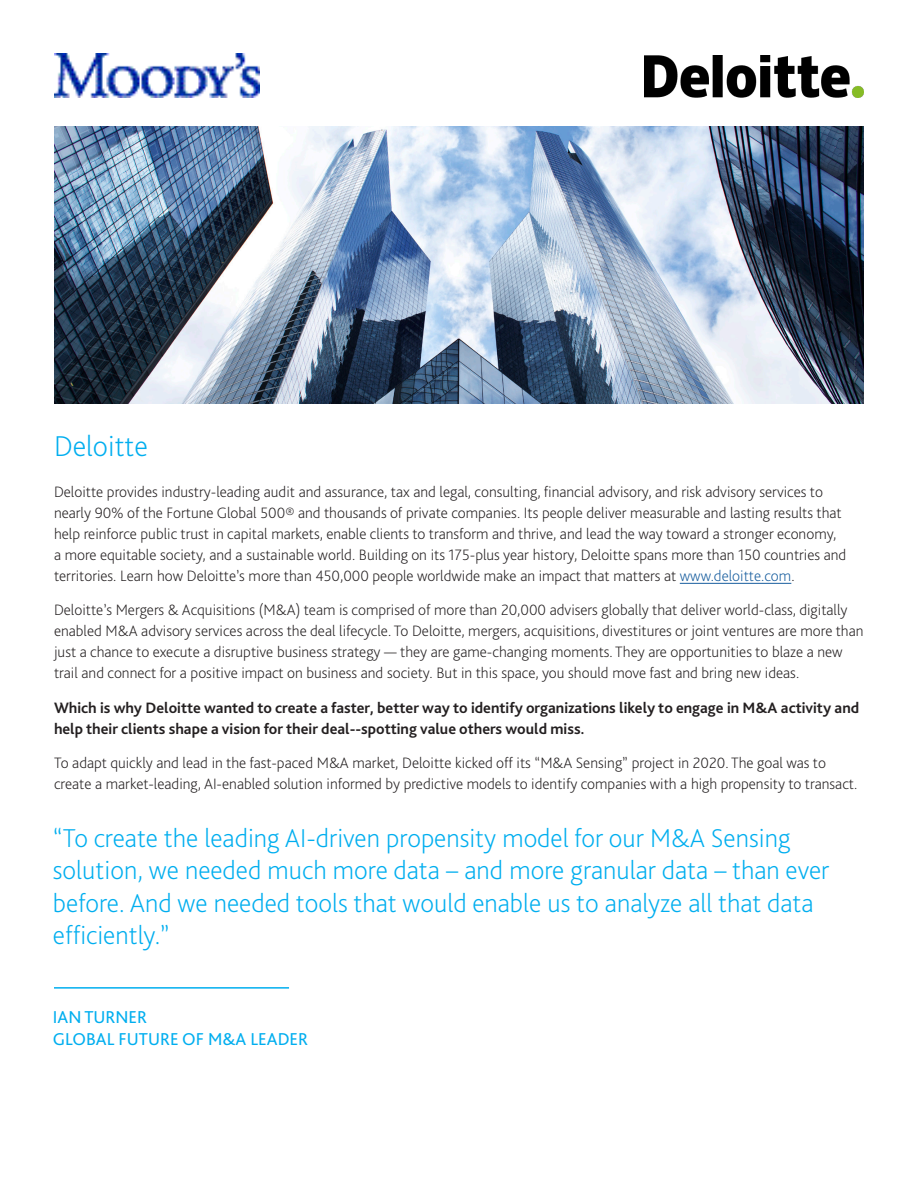
<style>
.page{position:relative;width:918px;height:1188px;background:#fff}
.page>*{position:absolute;margin:0;border:0;box-sizing:border-box;transform-origin:0 0}
.t1{font:200 30px "Bliss Pro";color:#00aeef}
.quote{font:200 27px/32.4px "Bliss Pro";color:#00aeef}
.Name{font:18px "Bliss Pro";color:#00aeef}
.Body_Text{font:200 15.75px/21px "Bliss Pro";color:#231f20}
.Body_Text-2{font:700 15.75px/21px "Bliss Pro";color:#231f20}
.s1{color:#175d9e}
</style>
<div class="page">
<hr style="left:680px;top:583px;width:111px;height:1px;background:#175d9e">
<hr style="left:54px;top:987px;width:235px;height:2px;background:#00aeef">
<img style="left:54px;top:126px;width:810px;height:278px">
<img style="left:54px;top:54px;width:205px;height:43px">
<img style="left:645px;top:56px;width:219px;height:41px">
<h1 class="t1" style="left:54px;top:427px;width:95px">Deloitte</h1>
<p class="Body_Text" style="left:54px;top:481px;width:794px">Deloitte provides industry-leading audit and assurance, tax and legal, consulting, financial advisory, and risk advisory services to nearly 90% of the Fortune Global 500® and thousands of private companies. Its people deliver measurable and lasting results that help reinforce public trust in capital markets, enable clients to transform and thrive, and lead the way toward a stronger economy, a more equitable society, and a sustainable world. Building on its 175-plus year history, Deloitte spans more than 150 countries and territories. Learn how Deloitte’s more than 450,000 people worldwide make an impact that matters at <span class="s1">www.deloitte.com</span>.</p>
<p class="Body_Text" style="left:54px;top:599px;width:811px">Deloitte’s Mergers &amp; Acquisitions (M&amp;A) team is comprised of more than 20,000 advisers globally that deliver world-class, digitally enabled M&amp;A advisory services across the deal lifecycle. To Deloitte, mergers, acquisitions, divestitures or joint ventures are more than just a chance to execute a disruptive business strategy — they are game-changing moments. They are opportunities to blaze a new trail and connect for a positive impact on business and society. But in this space, you should move fast and bring new ideas.</p>
<p class="Body_Text-2" style="left:54px;top:697px;width:807px">Which is why Deloitte wanted to create a faster, better way to identify organizations likely to engage in M&amp;A activity and help their clients shape a vision for their deal--spotting value others would miss.</p>
<p class="Body_Text" style="left:54px;top:752px;width:805px">To adapt quickly and lead in the fast-paced M&amp;A market, Deloitte kicked off its “M&amp;A Sensing” project in 2020. The goal was to create a market-leading, AI-enabled solution informed by predictive models to identify companies with a high propensity to transact.</p>
<p class="quote" style="left:53px;top:821px;width:778px">“To create the leading AI-driven propensity model for our M&amp;A Sensing solution, we needed much more data – and more granular data – than ever before. And we needed tools that would enable us to analyze all that data efficiently.”</p>
<p class="Name" style="left:53px;top:1006px;width:96px">IAN TURNER</p>
<p class="Name" style="left:53px;top:1028px;width:257px">GLOBAL FUTURE OF M&amp;A LEADER</p>
</div>
